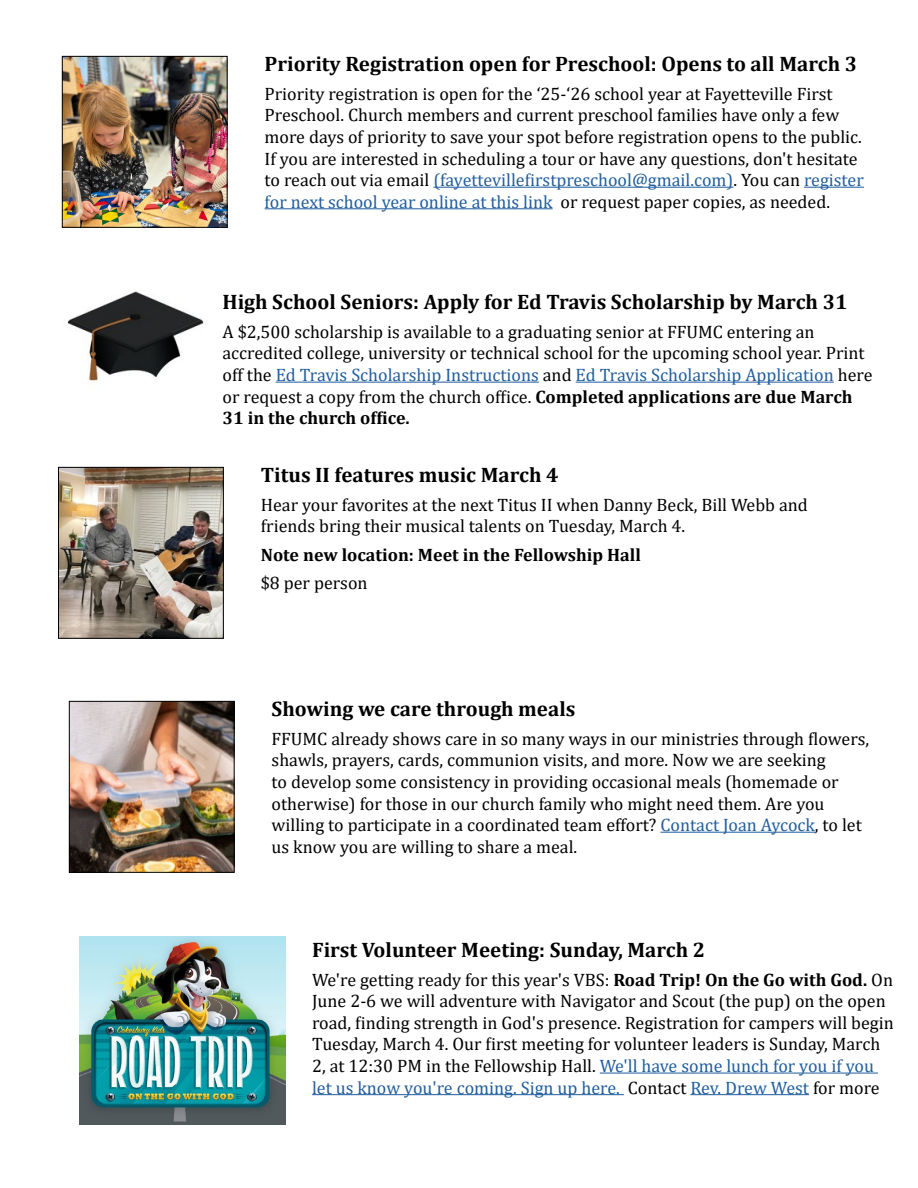
<style>
.page{position:relative;width:918px;height:1188px;background:#fff}
.page>*{position:absolute;margin:0;border:0;box-sizing:border-box;transform-origin:0 0}
.t1{font:700 21px "Cambria";color:#000}
.t2{font:18px/21.6px "Cambria";color:#000}
.t3{font:700 18px "Cambria";color:#000}
.s1{color:#215e9e}
.s2{font-weight:700}
</style>
<div class="page">
<hr style="left:276px;top:382px;width:263px;height:1px;background:#215e9e">
<hr style="left:576px;top:382px;width:258px;height:1px;background:#215e9e">
<img style="left:67px;top:291px;width:137px;height:92px">
<hr style="left:433px;top:187px;width:301px;height:1px;background:#215e9e">
<hr style="left:804px;top:187px;width:60px;height:1px;background:#215e9e">
<hr style="left:265px;top:208px;width:288px;height:1px;background:#215e9e">
<img style="left:64px;top:58px;width:161px;height:168px">
<div style="left:62px;top:56px;width:165px;height:172px;border:1px solid #000"></div>
<img style="left:60px;top:469px;width:162px;height:168px">
<div style="left:58px;top:467px;width:166px;height:172px;border:1px solid #000"></div>
<hr style="left:660px;top:832px;width:155px;height:1px;background:#215e9e">
<img style="left:71px;top:703px;width:161px;height:168px">
<div style="left:69px;top:701px;width:165px;height:172px;border:1px solid #000"></div>
<hr style="left:600px;top:1073px;width:278px;height:1px;background:#215e9e">
<hr style="left:312px;top:1094px;width:312px;height:1px;background:#215e9e">
<hr style="left:690px;top:1094px;width:119px;height:1px;background:#215e9e">
<img style="left:80px;top:936px;width:206px;height:188px">
<p class="t1" style="left:265px;top:49px;width:594px">Priority Registration open for Preschool: Opens to all March 3</p>
<p class="t2" style="left:265px;top:83px;width:601px">Priority registration is open for the ‘25-‘26 school year at Fayetteville First Preschool. Church members and current preschool families have only a few more days of priority to save your spot before registration opens to the public.<br>If you are interested in scheduling a tour or have any questions, don't hesitate to reach out via email <span class="s1">(fayettevillefirstpreschool@gmail.com)</span>. You can <span class="s1">register for next school year online at this link</span> or request paper copies, as needed.</p>
<p class="t1" style="left:223px;top:288px;width:627px">High School Seniors: Apply for Ed Travis Scholarship by March 31</p>
<p class="t2" style="left:223px;top:321px;width:652px">A $2,500 scholarship is available to a graduating senior at FFUMC entering an accredited college, university or technical school for the upcoming school year. Print off the <span class="s1">Ed Travis Scholarship Instructions</span> and <span class="s1">Ed Travis Scholarship Application</span> here or request a copy from the church office. <span class="s2">Completed applications are due March 31 in the church office.</span></p>
<p class="t1" style="left:261px;top:460px;width:299px">Titus II features music March 4</p>
<p class="t2" style="left:261px;top:494px;width:549px">Hear your favorites at the next Titus II when Danny Beck, Bill Webb and friends bring their musical talents on Tuesday, March 4.</p>
<p class="t3" style="left:261px;top:542px;width:382px">Note new location: Meet in the Fellowship Hall</p>
<p class="t2" style="left:261px;top:572px;width:108px">$8 per person</p>
<p class="t1" style="left:272px;top:694px;width:305px">Showing we care through meals</p>
<p class="t2" style="left:272px;top:728px;width:599px">FFUMC already shows care in so many ways in our ministries through flowers, shawls, prayers, cards, communion visits, and more. Now we are seeking<br>to develop some consistency in providing occasional meals (homemade or otherwise) for those in our church family who might need them. Are you willing to participate in a coordinated team effort? <span class="s1">Contact Joan Aycock</span>, to let us know you are willing to share a meal.</p>
<p class="t1" style="left:312px;top:935px;width:395px">First Volunteer Meeting: Sunday, March 2</p>
<p class="t2" style="left:312px;top:969px;width:583px">We're getting ready for this year's VBS: <span class="s2">Road Trip! On the Go with God.</span> On June 2-6 we will adventure with Navigator and Scout (the pup) on the open road, finding strength in God's presence. Registration for campers will begin Tuesday, March 4. Our first meeting for volunteer leaders is Sunday, March 2, at 12:30 PM in the Fellowship Hall. <span class="s1">We'll have some lunch for you if you let us know you're coming. Sign up here.</span> Contact <span class="s1">Rev. Drew West</span> for more</p>
</div>
